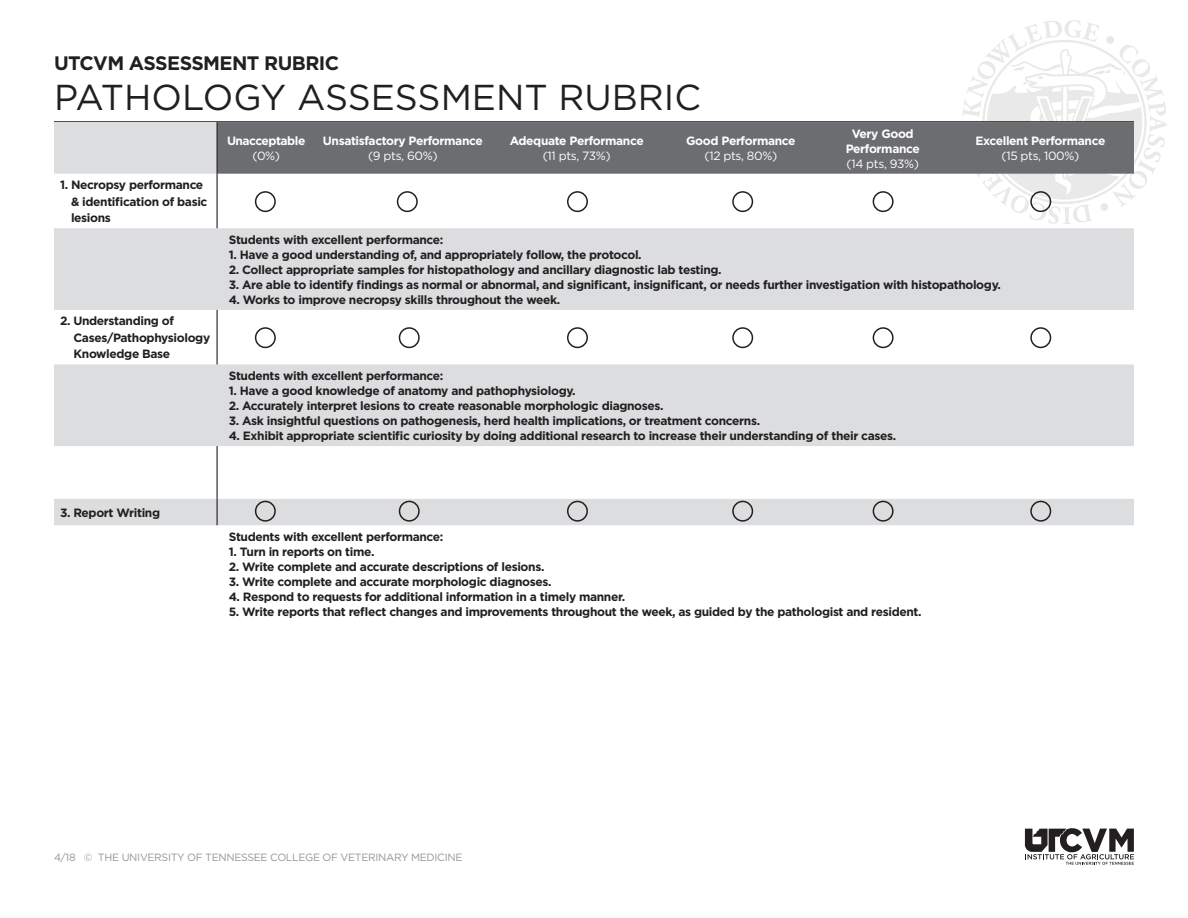
<style>
.page{position:relative;width:1188px;height:918px;background:#fff}
.page>*{position:absolute;margin:0;border:0;box-sizing:border-box;transform-origin:0 0}
.t1{font:36px "Gotham";color:#231f20}
.t2{font:700 19.5px "Gotham";letter-spacing:-.03em;color:#231f20}
.t3{font:700 12px/16.5px "Gotham";letter-spacing:-.03em;color:#231f20}
.t4{font:700 12px/15px "Gotham";letter-spacing:-.03em;color:#fff;text-align:center}
.t5{font:12px "Gotham";letter-spacing:-.03em;color:#fff}
.t6{font:10.5px "Gotham";letter-spacing:-.03em;color:#939598}
.s1{font-weight:400}
</style>
<div class="page">
<svg style="left:962px;top:20px;width:205px;height:177px"></svg>
<svg style="left:1025px;top:828px;width:109px;height:37px"></svg>
<hr style="left:54px;top:121px;width:1080px;height:1px;background:#231f20">
<svg style="left:54px;top:122px;width:1080px;height:403px;fill:#dcdddf"></svg>
<div style="left:218px;top:122px;width:916px;height:52px;background:#6c6d70"></div>
<hr style="left:217px;top:174px;width:1px;height:54px;background:#231f20">
<hr style="left:217px;top:310px;width:1px;height:54px;background:#231f20">
<hr style="left:217px;top:446px;width:1px;height:53px;background:#231f20">
<svg style="left:217px;top:499px;width:1px;height:26px"></svg>
<hr style="left:217px;top:122px;width:1px;height:52px;background:#231f20">
<div style="left:397px;top:191px;width:21px;height:21px;border:2px solid #231f20;border-radius:50%"></div>
<div style="left:255px;top:191px;width:21px;height:21px;border:2px solid #231f20;border-radius:50%"></div>
<div style="left:567px;top:191px;width:21px;height:21px;border:2px solid #231f20;border-radius:50%"></div>
<div style="left:732px;top:191px;width:21px;height:21px;border:2px solid #231f20;border-radius:50%"></div>
<div style="left:873px;top:191px;width:21px;height:21px;border:2px solid #231f20;border-radius:50%"></div>
<div style="left:1030px;top:191px;width:21px;height:21px;border:2px solid #231f20;border-radius:50%"></div>
<div style="left:255px;top:327px;width:21px;height:21px;border:2px solid #231f20;border-radius:50%"></div>
<div style="left:567px;top:327px;width:21px;height:21px;border:2px solid #231f20;border-radius:50%"></div>
<div style="left:732px;top:327px;width:21px;height:21px;border:2px solid #231f20;border-radius:50%"></div>
<div style="left:873px;top:327px;width:21px;height:21px;border:2px solid #231f20;border-radius:50%"></div>
<div style="left:1030px;top:327px;width:21px;height:21px;border:2px solid #231f20;border-radius:50%"></div>
<div style="left:399px;top:327px;width:21px;height:21px;border:2px solid #231f20;border-radius:50%"></div>
<div style="left:255px;top:501px;width:21px;height:21px;border:2px solid #231f20;border-radius:50%"></div>
<div style="left:567px;top:501px;width:21px;height:21px;border:2px solid #231f20;border-radius:50%"></div>
<div style="left:732px;top:501px;width:21px;height:21px;border:2px solid #231f20;border-radius:50%"></div>
<div style="left:873px;top:501px;width:21px;height:21px;border:2px solid #231f20;border-radius:50%"></div>
<div style="left:1030px;top:501px;width:21px;height:21px;border:2px solid #231f20;border-radius:50%"></div>
<div style="left:399px;top:501px;width:21px;height:21px;border:2px solid #231f20;border-radius:50%"></div>
<p class="t2" style="left:54px;top:51px;width:287px">UTCVM ASSESSMENT RUBRIC</p>
<p class="t1" style="left:54px;top:76px;width:649px">PATHOLOGY ASSESSMENT RUBRIC</p>
<p class="t3" style="left:71px;top:177px;width:138px;text-indent:-11px">1. Necropsy performance &amp; identification of basic lesions</p>
<p class="t4" style="left:227px;top:133px;width:80px">Unacceptable <span class="s1">(0%)</span></p>
<p class="t4" style="left:323px;top:133px;width:161px">Unsatisfactory Performance</p>
<p class="t5" style="left:368px;top:149px;width:71px">(9 pts, 60%)</p>
<p class="t4" style="left:510px;top:133px;width:135px">Adequate Performance</p>
<p class="t5" style="left:543px;top:149px;width:69px">(11 pts, 73%)</p>
<p class="t4" style="left:686px;top:133px;width:111px">Good Performance</p>
<p class="t5" style="left:705px;top:149px;width:74px">(12 pts, 80%)</p>
<p class="t4" style="left:846px;top:126px;width:76px">Very Good<br>Performance</p>
<p class="t5" style="left:847px;top:156px;width:74px">(14 pts, 93%)</p>
<p class="t4" style="left:976px;top:133px;width:131px">Excellent Performance</p>
<p class="t5" style="left:1002px;top:149px;width:79px">(15 pts, 100%)</p>
<p class="t3" style="left:74px;top:313px;width:138px;text-indent:-14px">2. Understanding of<br>Cases/Pathophysiology<br>Knowledge Base</p>
<p class="t3" style="left:229px;top:231px;width:216px">Students with excellent performance:</p>
<p class="t3" style="left:229px;top:246px;width:414px">1. Have a good understanding of, and appropriately follow, the protocol.</p>
<p class="t3" style="left:229px;top:261px;width:494px">2. Collect appropriate samples for histopathology and ancillary diagnostic lab testing.</p>
<p class="t3" style="left:229px;top:276px;width:774px">3. Are able to identify findings as normal or abnormal, and significant, insignificant, or needs further investigation with histopathology.</p>
<p class="t3" style="left:229px;top:291px;width:333px">4. Works to improve necropsy skills throughout the week.</p>
<p class="t3" style="left:229px;top:368px;width:216px">Students with excellent performance:</p>
<p class="t3" style="left:229px;top:383px;width:348px">1. Have a good knowledge of anatomy and pathophysiology.</p>
<p class="t3" style="left:229px;top:398px;width:436px">2. Accurately interpret lesions to create reasonable morphologic diagnoses.</p>
<p class="t3" style="left:229px;top:413px;width:533px">3. Ask insightful questions on pathogenesis, herd health implications, or treatment concerns.</p>
<p class="t3" style="left:229px;top:428px;width:669px">4. Exhibit appropriate scientific curiosity by doing additional research to increase their understanding of their cases.</p>
<p class="t3" style="left:60px;top:504px;width:102px">3. Report Writing</p>
<p class="t3" style="left:229px;top:528px;width:216px">Students with excellent performance:</p>
<p class="t3" style="left:229px;top:543px;width:147px">1. Turn in reports on time.</p>
<p class="t3" style="left:229px;top:558px;width:317px">2. Write complete and accurate descriptions of lesions.</p>
<p class="t3" style="left:229px;top:573px;width:324px">3. Write complete and accurate morphologic diagnoses.</p>
<p class="t3" style="left:229px;top:588px;width:398px">4. Respond to requests for additional information in a timely manner.</p>
<p class="t3" style="left:229px;top:603px;width:694px">5. Write reports that reflect changes and improvements throughout the week, as guided by the pathologist and resident.</p>
<p class="t6" style="left:54px;top:851px;width:410px">4/18 © THE UNIVERSITY OF TENNESSEE COLLEGE OF VETERINARY MEDICINE</p>
</div>
